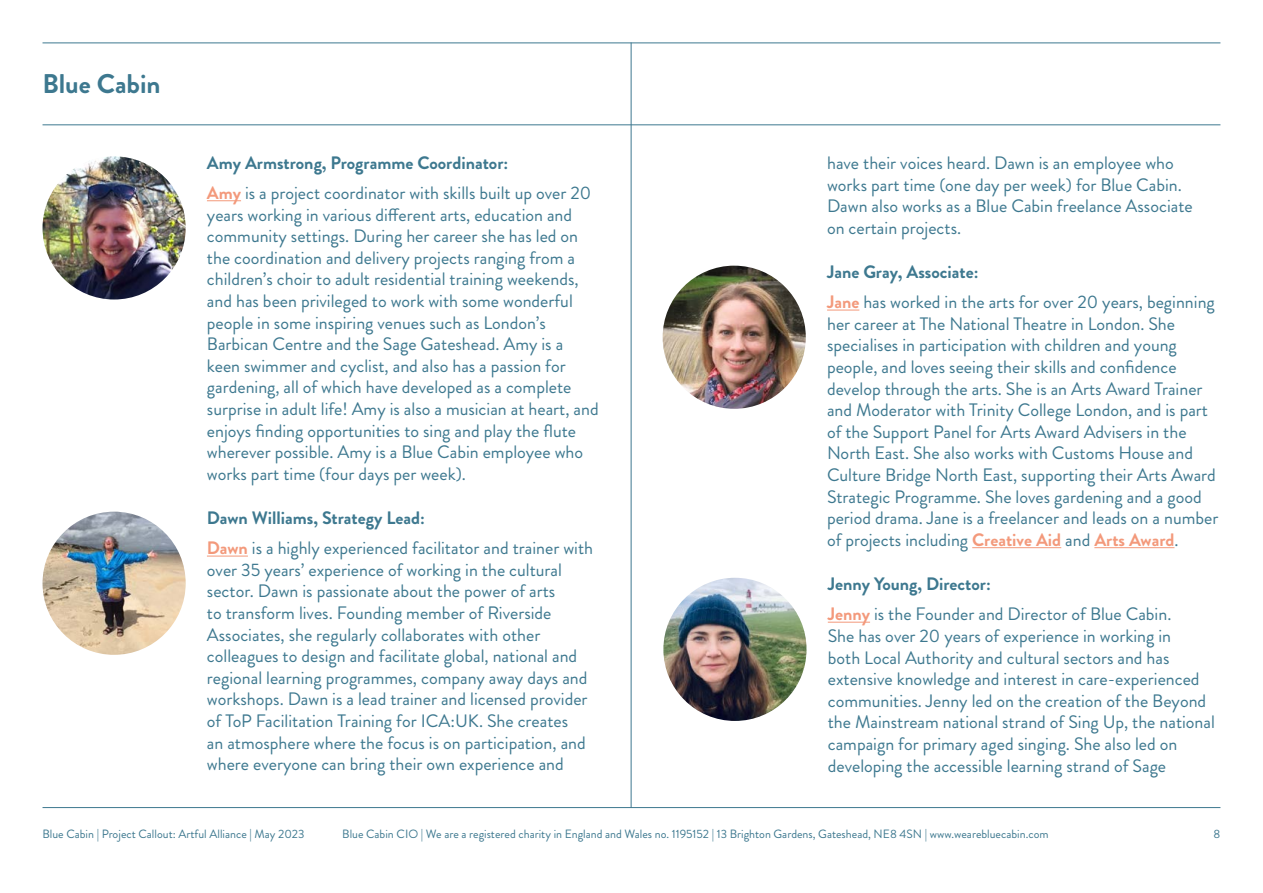
<style>
.page{position:relative;width:1263px;height:893px;background:#fff}
.page>*{position:absolute;margin:0;border:0;box-sizing:border-box;transform-origin:0 0}
.t1{font:700 27px "Brandon Grotesque";color:#3d788f}
.t2{font:18px/21.6px "Brandon Grotesque";color:#3d788f}
.t3{font:12px "Brandon Grotesque";color:#3d788f}
.s1{font-weight:700}
.s2{font-weight:700;color:#f3997b}
</style>
<div class="page">
<hr style="left:207px;top:200px;width:34px;height:1px;background:#f3997b">
<hr style="left:207px;top:556px;width:41px;height:1px;background:#f3997b">
<hr style="left:827px;top:310px;width:32px;height:1px;background:#f3997b">
<hr style="left:972px;top:547px;width:89px;height:1px;background:#f3997b">
<hr style="left:1094px;top:547px;width:80px;height:1px;background:#f3997b">
<hr style="left:828px;top:622px;width:42px;height:1px;background:#f3997b">
<img style="left:43px;top:156px;width:143px;height:143px;border-radius:72px">
<img style="left:43px;top:512px;width:143px;height:143px;border-radius:72px">
<img style="left:663px;top:266px;width:143px;height:143px;border-radius:72px">
<img style="left:663px;top:578px;width:143px;height:143px;border-radius:72px">
<hr style="left:43px;top:807px;width:1177px;height:1px;background:#3d788f">
<hr style="left:43px;top:43px;width:1177px;height:1px;background:#3d788f">
<hr style="left:631px;top:43px;width:1px;height:765px;background:#3d788f">
<hr style="left:43px;top:124px;width:1177px;height:1px;background:#3d788f">
<p class="t1" style="left:43px;top:65px;width:120px">Blue Cabin</p>
<p class="t2" style="left:207px;top:148px;width:386px;line-height:30px"><span class="s1">Amy Armstrong, Programme Coordinator:<br></span><span class="s2">Amy</span> is a project coordinator with skills built up over 20</p>
<p class="t2" style="left:207px;top:204px;width:393px">years working in various different arts, education and community settings. During her career she has led on the coordination and delivery projects ranging from a children’s choir to adult residential training weekends, and has been privileged to work with some wonderful people in some inspiring venues such as London’s Barbican Centre and the Sage Gateshead. Amy is a keen swimmer and cyclist, and also has a passion for gardening, all of which have developed as a complete surprise in adult life! Amy is also a musician at heart, and enjoys finding opportunities to sing and play the flute wherever possible. Amy is a Blue Cabin employee who works part time (four days per week).</p>
<p class="t2" style="left:207px;top:503px;width:388px;line-height:30px"><span class="s1">Dawn Williams, Strategy Lead:<br></span><span class="s2">Dawn</span> is a highly experienced facilitator and trainer with</p>
<p class="t2" style="left:207px;top:559px;width:382px">over 35 years’ experience of working in the cultural sector. Dawn is passionate about the power of arts<br>to transform lives. Founding member of Riverside Associates, she regularly collaborates with other colleagues to design and facilitate global, national and regional learning programmes, company away days and workshops. Dawn is a lead trainer and licensed provider of ToP Facilitation Training for ICA:UK. She creates an atmosphere where the focus is on participation, and where everyone can bring their own experience and</p>
<p class="t2" style="left:827px;top:152px;width:367px">have their voices heard. Dawn is an employee who works part time (one day per week) for Blue Cabin.<br>Dawn also works as a Blue Cabin freelance Associate on certain projects.</p>
<p class="t2" style="left:827px;top:257px;width:389px;line-height:30px"><span class="s1">Jane Gray, Associate:<br></span><span class="s2">Jane</span> has worked in the arts for over 20 years, beginning</p>
<p class="t2" style="left:827px;top:313px;width:393px">her career at The National Theatre in London. She specialises in participation with children and young people, and loves seeing their skills and confidence develop through the arts. She is an Arts Award Trainer and Moderator with Trinity College London, and is part of the Support Panel for Arts Award Advisers in the North East. She also works with Customs House and Culture Bridge North East, supporting their Arts Award Strategic Programme. She loves gardening and a good period drama. Jane is a freelancer and leads on a number of projects including <span class="s2">Creative Aid</span> and <span class="s2">Arts Award</span>.</p>
<p class="t2" style="left:828px;top:569px;width:345px;line-height:30px"><span class="s1">Jenny Young, Director:<br></span><span class="s2">Jenny</span> is the Founder and Director of Blue Cabin.</p>
<p class="t2" style="left:828px;top:625px;width:389px">She has over 20 years of experience in working in<br>both Local Authority and cultural sectors and has extensive knowledge and interest in care-experienced communities. Jenny led on the creation of the Beyond the Mainstream national strand of Sing Up, the national campaign for primary aged singing. She also led on developing the accessible learning strand of Sage</p>
<p class="t3" style="left:43px;top:825px;width:263px">Blue Cabin | Project Callout: Artful Alliance | May 2023</p>
<p class="t3" style="left:342px;top:825px;width:708px">Blue Cabin CIO | We are a registered charity in England and Wales no. 1195152 | 13 Brighton Gardens, Gateshead, NE8 4SN | www.wearebluecabin.com</p>
<p class="t3" style="left:1213px;top:825px;width:8px">8</p>
</div>
